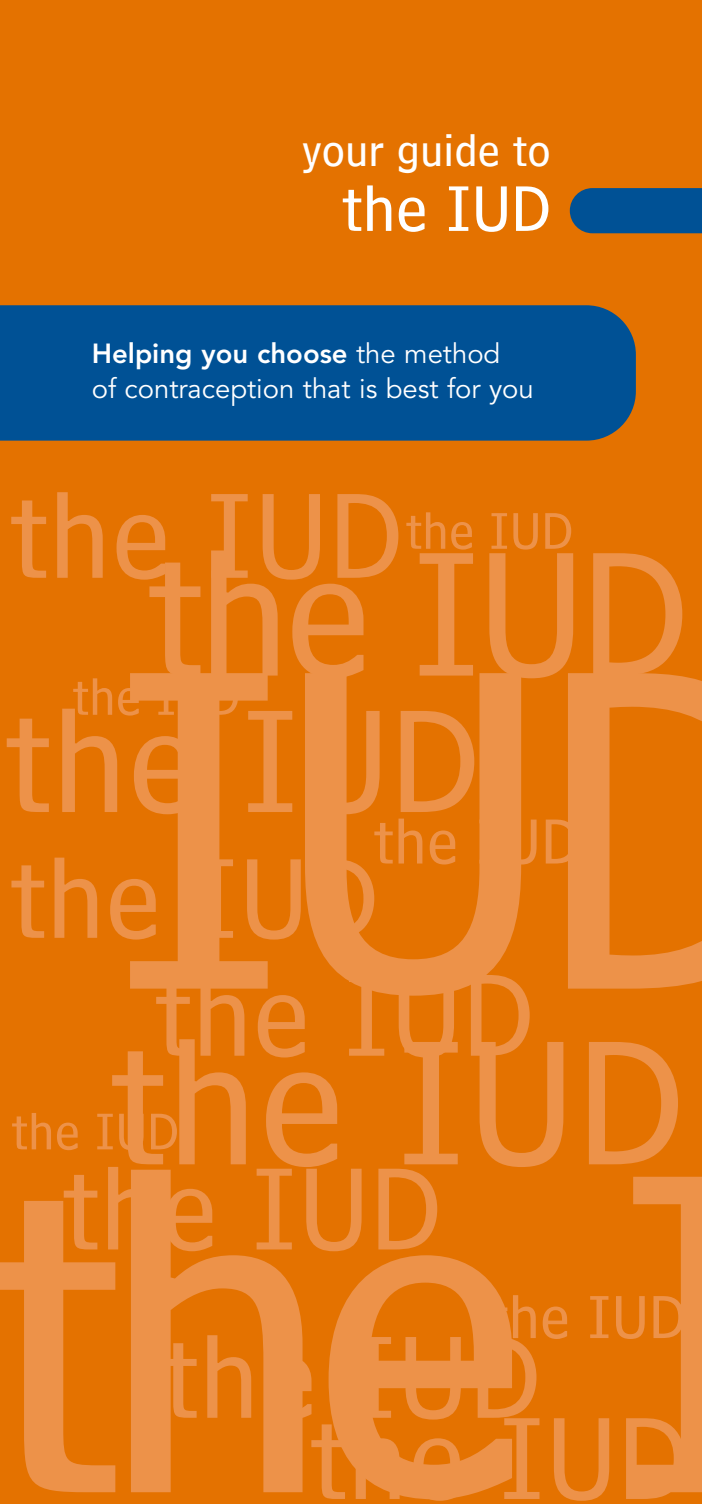
<style>
.page{position:relative;width:702px;height:1504px;background:#e47200}
.page>*{position:absolute;margin:0;border:0;box-sizing:border-box;transform-origin:0 0}
.t1{font:473px/503.5px "Bell Centennial Sub Caption";letter-spacing:-.05em;color:#ed9249}
.t2{font:183.5px "Bell Centennial Sub Caption";letter-spacing:-.015em;color:#ed9249}
.t3{font:151.5px "Bell Centennial Sub Caption";color:#ed9249}
.t4{font:125.5px "Bell Centennial Sub Caption";color:#ed9249}
.t5{font:121px "Bell Centennial Sub Caption";color:#ed9249}
.t6{font:117.75px "Bell Centennial Sub Caption";color:#ed9249}
.t7{font:66.75px "Bell Centennial Sub Caption";color:#fff}
.t8{font:66px "Bell Centennial Sub Caption";color:#ed9249}
.t9{font:63px "Bell Centennial Sub Caption";color:#ed9249}
.t10{font:53.5px "Bell Centennial Sub Caption";color:#ed9249}
.t11{font:46.75px "Bell Centennial Sub Caption";color:#fff}
.t12{font:27.5px/35px "Avenir";color:#fff}
.s1{font-weight:800}
</style>
<div class="page">
<div style="left:570px;top:188px;width:132px;height:45px;background:#005195"></div>
<div style="left:0;top:305px;width:636px;height:136px;background:#005195"></div>
<h3 class="t11" style="left:301px;top:134px;width:251px">your guide to</h3>
<h3 class="t7" style="left:341px;top:185px;width:211px">the IUD</h3>
<p class="t12" style="left:92px;top:339px;width:444px"><span class="s1">Helping you choose</span> the method<br>of contraception that is best for you</p>
<h3 class="t4" style="left:8px;top:492px;width:397px">the IUD</h3>
<h3 class="t10" style="left:405px;top:512px;width:170px">the IUD</h3>
<h2 class="t2" style="left:145px;top:550px;width:546px">the IUD</h2>
<h1 class="t1" style="left:-27px;top:612px;width:846px">IUD the I</h1>
<h3 class="t10" style="left:72px;top:678px;width:170px">the IUD</h3>
<h3 class="t3" style="left:3px;top:709px;width:479px">the IUD</h3>
<h3 class="t8" style="left:373px;top:819px;width:209px">the IUD</h3>
<h3 class="t6" style="left:9px;top:858px;width:372px">the IUD</h3>
<h3 class="t5" style="left:154px;top:973px;width:383px">the IUD</h3>
<h2 class="t2" style="left:108px;top:1039px;width:579px">the IUD</h2>
<h3 class="t10" style="left:11px;top:1113px;width:170px">the IUD</h3>
<h3 class="t5" style="left:61px;top:1167px;width:383px">the IUD</h3>
<h3 class="t9" style="left:489px;top:1295px;width:200px">the IUD</h3>
<h3 class="t5" style="left:160px;top:1335px;width:383px">the IUD</h3>
<h3 class="t5" style="left:309px;top:1416px;width:383px">the IUD</h3>
</div>
